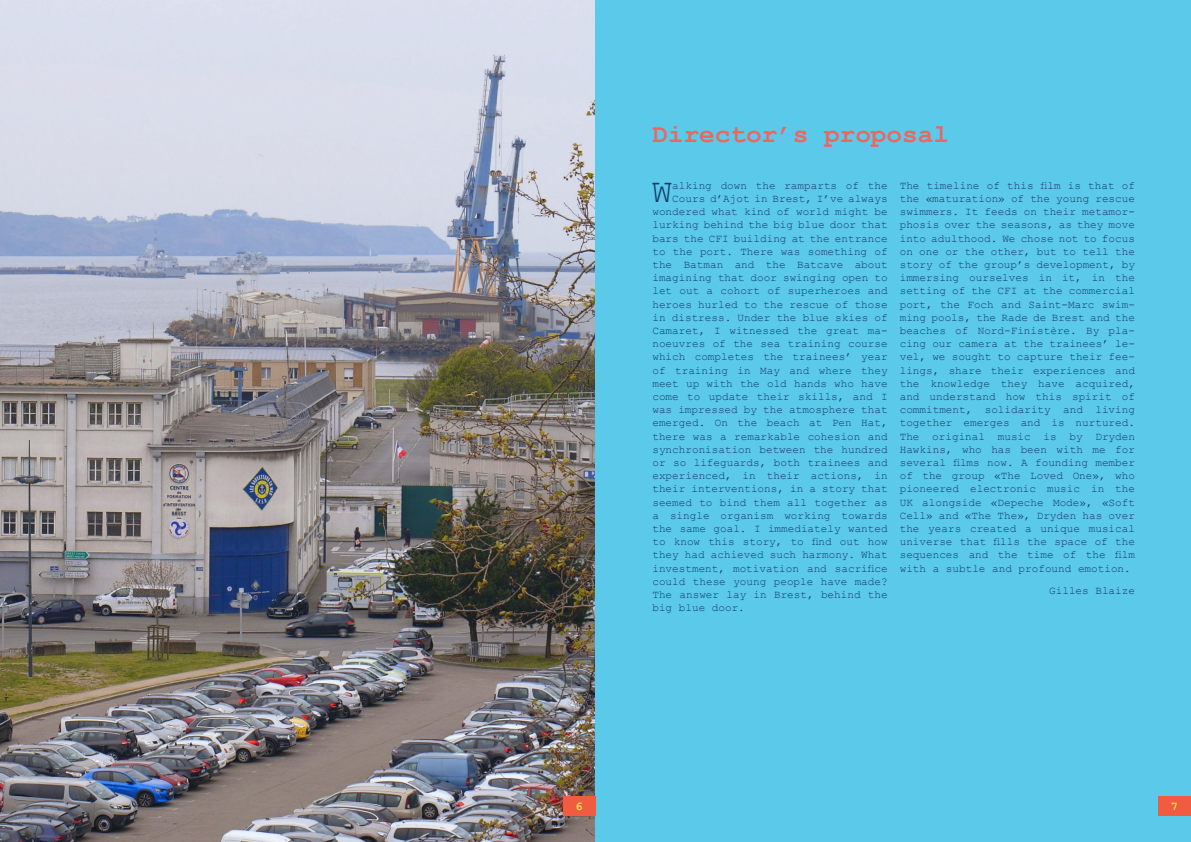
<style>
.page{position:relative;width:1191px;height:842px;background:#fff}
.page>*{position:absolute;margin:0;border:0;box-sizing:border-box;transform-origin:0 0}
.t1{font:34.1px "Courier New";color:#153b6d}
.t2{font:700 26px "Courier New";color:#eb6760}
.t3{font:700 12px "Courier New";color:#ece354}
.t4{font:11px/13.2px "Courier New";color:#153b6d;text-align:justify}
</style>
<div class="page">
<img style="left:0;top:0;width:595px;height:842px">
<div style="left:595px;top:0;width:596px;height:842px;background:#5bc9e9"></div>
<div style="left:562px;top:796px;width:33px;height:19px;background:#f15c40"></div>
<div style="left:1158px;top:796px;width:33px;height:20px;background:#f15c40"></div>
<p class="t2" style="left:652px;top:118px;width:298px">Director’s proposal</p>
<p class="t1" style="left:652px;top:170px;width:22px">W</p>
<p class="t4" style="left:672px;top:178px;width:217px">alking down the ramparts of the</p>
<p class="t4" style="left:899px;top:178px;width:237px">The timeline of this film is that of the «maturation» of the young rescue swimmers. It feeds on their metamor&shy;phosis over the seasons, as they move into adulthood. We chose not to focus on one or the other, but to tell the story of the group’s development, by immersing ourselves in it, in the setting of the CFI at the commercial port, the Foch and Saint-Marc swim&shy;ming pools, the Rade de Brest and the beaches of Nord-Finistère. By pla&shy;cing our camera at the trainees’ le&shy;vel, we sought to capture their fee&shy;lings, share their experiences and the knowledge they have acquired, and understand how this spirit of commitment, solidarity and living together emerges and is nurtured.<br>The original music is by Dryden Hawkins, who has been with me for several films now. A founding member of the group «The Loved One», who pioneered electronic music in the UK alongside «Depeche Mode», «Soft Cell» and «The The», Dryden has over the years created a unique musical universe that fills the space of the sequences and the time of the film with a subtle and profound emotion.</p>
<p class="t4" style="left:1049px;top:583px;width:87px">Gilles Blaize</p>
<p class="t4" style="left:672px;top:192px;width:217px">Cours d’Ajot in Brest, I’ve always</p>
<p class="t4" style="left:652px;top:205px;width:237px">wondered what kind of world might be</p>
<p class="t4" style="left:652px;top:218px;width:237px">lurking behind the big blue door that</p>
<p class="t4" style="left:652px;top:231px;width:237px">bars the CFI building at the entrance</p>
<p class="t4" style="left:652px;top:244px;width:237px">to the port. There was something of</p>
<p class="t4" style="left:652px;top:258px;width:237px">the Batman and the Batcave about</p>
<p class="t4" style="left:652px;top:271px;width:237px">imagining that door swinging open to</p>
<p class="t4" style="left:652px;top:284px;width:237px">let out a cohort of superheroes and</p>
<p class="t4" style="left:652px;top:297px;width:237px">heroes hurled to the rescue of those</p>
<p class="t4" style="left:652px;top:310px;width:237px">in distress. Under the blue skies of</p>
<p class="t4" style="left:652px;top:324px;width:237px">Camaret, I witnessed the great ma-</p>
<p class="t4" style="left:652px;top:337px;width:237px">noeuvres of the sea training course</p>
<p class="t4" style="left:652px;top:350px;width:237px">which completes the trainees’ year</p>
<p class="t4" style="left:652px;top:363px;width:237px">of training in May and where they</p>
<p class="t4" style="left:652px;top:376px;width:237px">meet up with the old hands who have</p>
<p class="t4" style="left:652px;top:390px;width:237px">come to update their skills, and I</p>
<p class="t4" style="left:652px;top:403px;width:237px">was impressed by the atmosphere that</p>
<p class="t4" style="left:652px;top:416px;width:237px">emerged. On the beach at Pen Hat,</p>
<p class="t4" style="left:652px;top:429px;width:237px">there was a remarkable cohesion and</p>
<p class="t4" style="left:652px;top:442px;width:237px">synchronisation between the hundred</p>
<p class="t4" style="left:652px;top:456px;width:237px">or so lifeguards, both trainees and</p>
<p class="t4" style="left:652px;top:469px;width:237px">experienced, in their actions, in</p>
<p class="t4" style="left:652px;top:482px;width:237px">their interventions, in a story that</p>
<p class="t4" style="left:652px;top:495px;width:237px">seemed to bind them all together as</p>
<p class="t4" style="left:652px;top:508px;width:237px">a single organism working towards</p>
<p class="t4" style="left:652px;top:522px;width:237px">the same goal. I immediately wanted</p>
<p class="t4" style="left:652px;top:535px;width:237px">to know this story, to find out how</p>
<p class="t4" style="left:652px;top:548px;width:237px">they had achieved such harmony. What</p>
<p class="t4" style="left:652px;top:561px;width:237px">investment, motivation and sacrifice</p>
<p class="t4" style="left:652px;top:574px;width:237px">could these young people have made?</p>
<p class="t4" style="left:652px;top:588px;width:237px">The answer lay in Brest, behind the</p>
<p class="t4" style="left:652px;top:601px;width:94px">big blue door.</p>
<p class="t3" style="left:575px;top:799px;width:9px">6</p>
<p class="t3" style="left:1171px;top:799px;width:9px">7</p>
</div>
